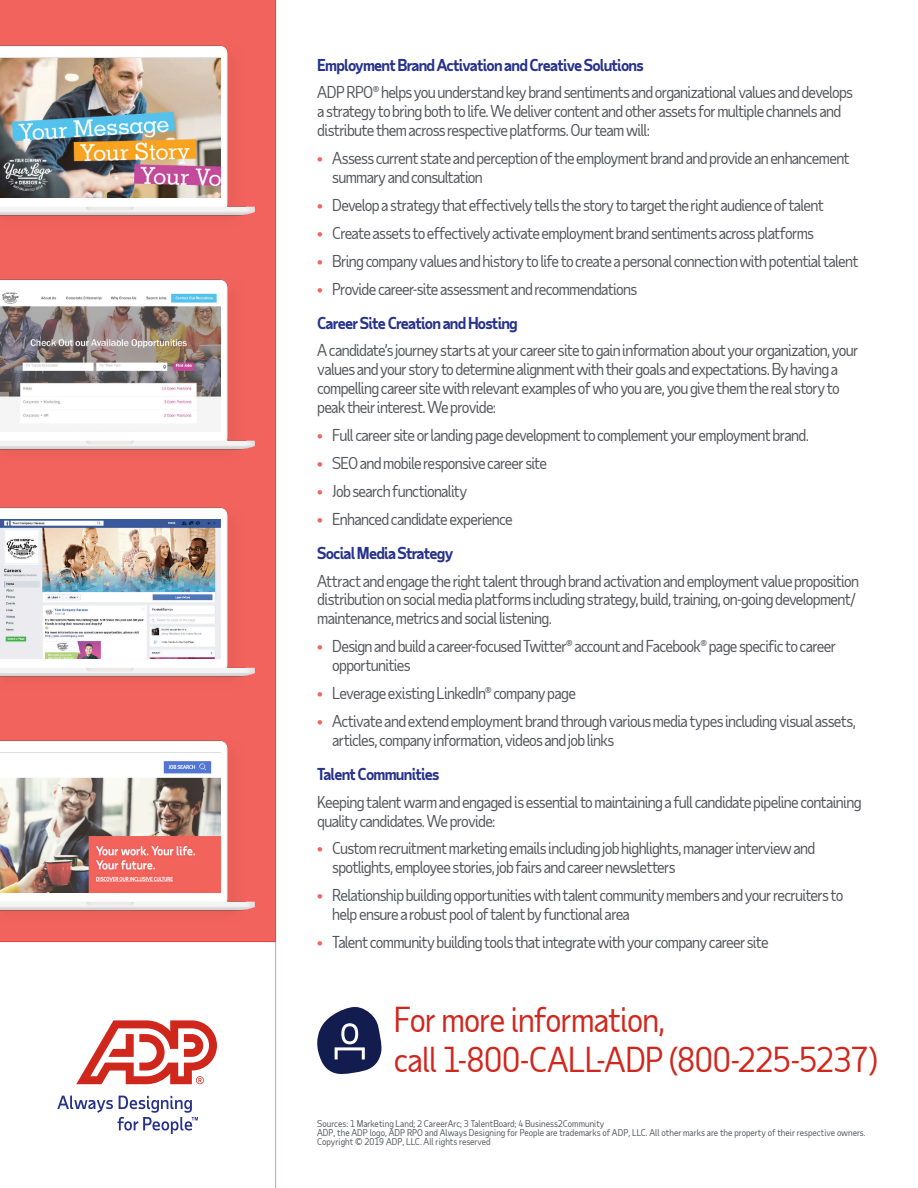
<style>
.page{position:relative;width:918px;height:1188px;background:#fff}
.page>*{position:absolute;margin:0;border:0;box-sizing:border-box;transform-origin:0 0}
.First-level_heading{font:33px/39.6px "Taub Sans";letter-spacing:-.025em;color:#d0271d}
.Second-level_heading{font:15.75px/18.9px "Taub Sans";letter-spacing:-.045em;color:#54565a}
.Second-level_heading-2{font:700 15.75px "Taub Sans";letter-spacing:-.05em;color:#26328c}
.t1{font:9px/9px "Taub Sans";color:#54565a}
.s1{color:#f2635d}
</style>
<div class="page">
<div style="left:0;top:0;width:275px;height:941px;background:#f2635d"></div>
<hr style="left:0;top:941px;width:276px;height:1px;background:#d0271d">
<svg style="left:317px;top:1007px;width:65px;height:67px"></svg>
<img style="left:0;top:45px;width:254px;height:171px">
<img style="left:0;top:58px;width:221px;height:140px">
<svg style="left:76px;top:1020px;width:141px;height:64px"></svg>
<svg style="left:57px;top:1096px;width:141px;height:38px"></svg>
<hr style="left:275px;top:0;width:1px;height:1188px;background:#d0271d">
<img style="left:0;top:279px;width:254px;height:171px">
<img style="left:0;top:292px;width:221px;height:140px">
<img style="left:0;top:507px;width:254px;height:171px">
<img style="left:0;top:520px;width:220px;height:138px">
<img style="left:0;top:740px;width:254px;height:171px">
<img style="left:0;top:753px;width:220px;height:139px">
<p class="Second-level_heading-2" style="left:317px;top:54px;width:328px">Employment Brand Activation and Creative Solutions</p>
<p class="Second-level_heading" style="left:317px;top:83px;width:537px">ADP RPO® helps you understand key brand sentiments and organizational values and develops a strategy to bring both to life. We deliver content and other assets for multiple channels and distribute them across respective platforms. Our team will:</p>
<p class="Second-level_heading" style="left:332px;top:148px;width:519px;text-indent:-15px"><span class="s1">•</span> Assess current state and perception of the employment brand and provide an enhancement summary and consultation</p>
<p class="Second-level_heading" style="left:317px;top:195px;width:508px"><span class="s1">•</span> Develop a strategy that effectively tells the story to target the right audience of talent</p>
<p class="Second-level_heading" style="left:317px;top:223px;width:498px"><span class="s1">•</span> Create assets to effectively activate employment brand sentiments across platforms</p>
<p class="Second-level_heading" style="left:317px;top:251px;width:543px"><span class="s1">•</span> Bring company values and history to life to create a personal connection with potential talent</p>
<p class="Second-level_heading" style="left:317px;top:279px;width:321px"><span class="s1">•</span> Provide career-site assessment and recommendations</p>
<p class="Second-level_heading-2" style="left:317px;top:312px;width:202px">Career Site Creation and Hosting</p>
<p class="Second-level_heading" style="left:317px;top:341px;width:543px">A candidate’s journey starts at your career site to gain information about your organization, your values and your story to determine alignment with their goals and expectations. By having a compelling career site with relevant examples of who you are, you give them the real story to peak their interest. We provide:</p>
<p class="Second-level_heading" style="left:317px;top:425px;width:493px"><span class="s1">•</span> Full career site or landing page development to complement your employment brand.</p>
<p class="Second-level_heading" style="left:317px;top:453px;width:231px"><span class="s1">•</span> SEO and mobile responsive career site</p>
<p class="Second-level_heading" style="left:317px;top:481px;width:152px"><span class="s1">•</span> Job search functionality</p>
<p class="Second-level_heading" style="left:317px;top:509px;width:197px"><span class="s1">•</span> Enhanced candidate experience</p>
<p class="Second-level_heading-2" style="left:317px;top:542px;width:138px">Social Media Strategy</p>
<p class="Second-level_heading" style="left:317px;top:571px;width:543px">Attract and engage the right talent through brand activation and employment value proposition distribution on social media platforms including strategy, build, training, on-going development/ maintenance, metrics and social listening.</p>
<p class="Second-level_heading" style="left:332px;top:637px;width:505px;text-indent:-15px"><span class="s1">•</span> Design and build a career-focused Twitter® account and Facebook® page specific to career opportunities</p>
<p class="Second-level_heading" style="left:317px;top:683px;width:260px"><span class="s1">•</span> Leverage existing LinkedIn® company page</p>
<p class="Second-level_heading" style="left:332px;top:711px;width:525px;text-indent:-15px"><span class="s1">•</span> Activate and extend employment brand through various media types including visual assets, articles, company information, videos and job links</p>
<p class="Second-level_heading-2" style="left:317px;top:763px;width:124px">Talent Communities</p>
<p class="Second-level_heading" style="left:317px;top:792px;width:546px">Keeping talent warm and engaged is essential to maintaining a full candidate pipeline containing quality candidates. We provide:</p>
<p class="Second-level_heading" style="left:332px;top:839px;width:485px;text-indent:-15px"><span class="s1">•</span> Custom recruitment marketing emails including job highlights, manager interview and spotlights, employee stories, job fairs and career newsletters</p>
<p class="Second-level_heading" style="left:332px;top:886px;width:513px;text-indent:-15px"><span class="s1">•</span> Relationship building opportunities with talent community members and your recruiters to help ensure a robust pool of talent by functional area</p>
<p class="Second-level_heading" style="left:317px;top:932px;width:453px"><span class="s1">•</span> Talent community building tools that integrate with your company career site</p>
<p class="First-level_heading" style="left:394px;top:999px;width:486px">For more information,<br>call 1-800-CALL-ADP (800-225-5237)</p>
<p class="t1" style="left:317px;top:1118px;width:289px">Sources: 1 Marketing Land; 2 CareerArc; 3 TalentBoard; 4 Business2Community</p>
<p class="t1" style="left:317px;top:1127px;width:550px">ADP, the ADP logo, ADP RPO and Always Designing for People are trademarks of ADP, LLC. All other marks are the property of their respective owners.<br>Copyright © 2019 ADP, LLC. All rights reserved</p>
</div>
